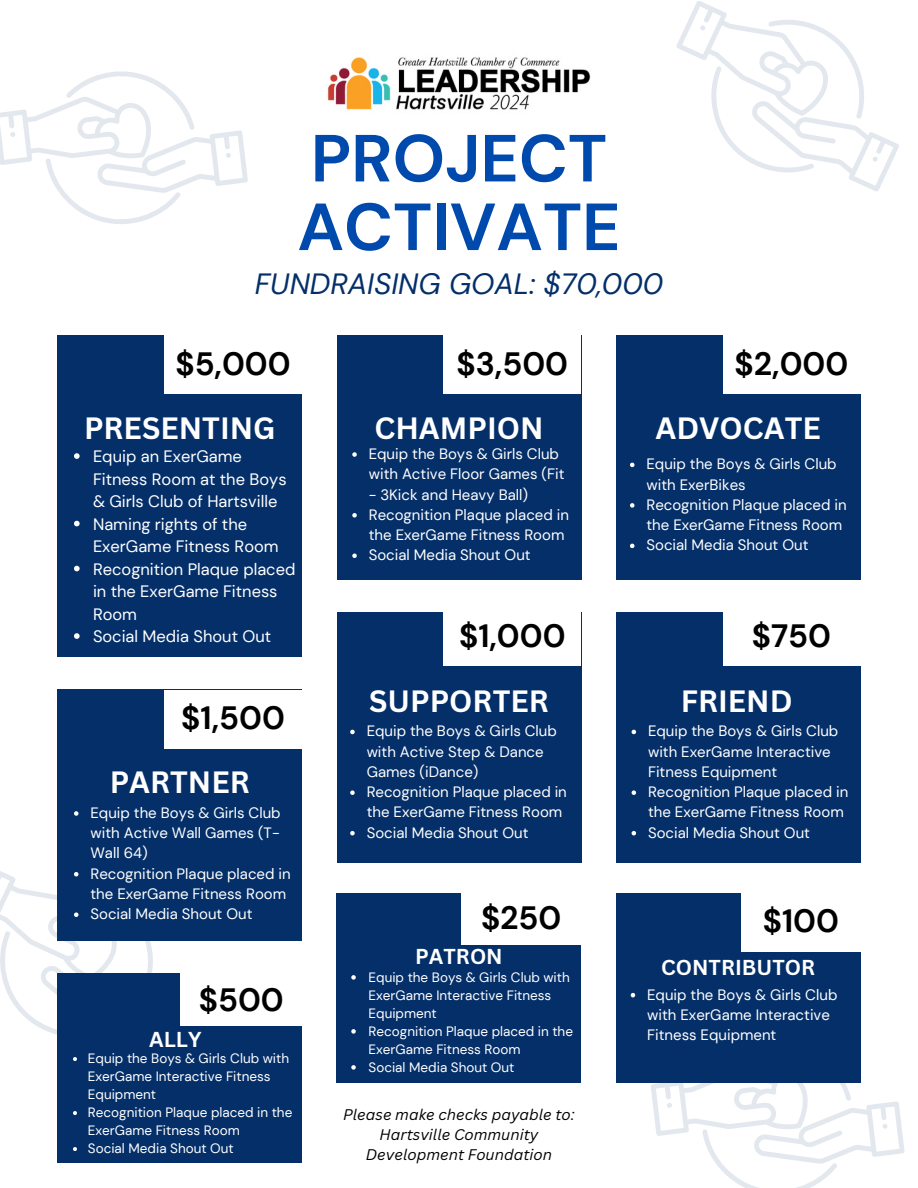
<style>
.page{position:relative;width:918px;height:1188px;background:#fff}
.page>*{position:absolute;margin:0;border:0;box-sizing:border-box;transform-origin:0 0}
.t1{font:700 66.45px/68.7px "DM Sans";color:#004aad}
.t2{font:700 32.25px "DM Sans";color:#000}
.t3{font:700 30px "Canva Sans";color:#fff}
.t4{font:italic 29.25px "DM Sans";color:#042f69}
.t5{font:700 21px "Canva Sans";color:#fff}
.t6{font:16.5px/22.5px "DM Sans";color:#fff}
.t7{font:15px/20.2px "DM Sans";color:#fff}
.t8{font:italic 15px/20.2px "Canva Sans";color:#000;text-align:center}
.t9{font:13.5px/18px "DM Sans";color:#fff}
</style>
<div class="page">
<img style="left:327px;top:57px;width:264px;height:53px">
<svg style="left:676px;top:1px;width:223px;height:191px"></svg>
<svg style="left:0;top:71px;width:248px;height:153px"></svg>
<svg style="left:651px;top:1001px;width:254px;height:187px"></svg>
<div style="left:58px;top:335px;width:244px;height:322px;background:#042f69"></div>
<div style="left:337px;top:335px;width:244px;height:245px;background:#042f69"></div>
<div style="left:616px;top:335px;width:244px;height:245px;background:#042f69"></div>
<div style="left:337px;top:612px;width:244px;height:251px;background:#042f69"></div>
<div style="left:58px;top:690px;width:244px;height:251px;background:#042f69"></div>
<div style="left:616px;top:612px;width:244px;height:251px;background:#042f69"></div>
<div style="left:337px;top:893px;width:244px;height:190px;background:#042f69"></div>
<div style="left:616px;top:893px;width:244px;height:190px;background:#042f69"></div>
<div style="left:58px;top:973px;width:244px;height:190px;background:#042f69"></div>
<div style="left:164px;top:335px;width:138px;height:59px;background:#fff"></div>
<div style="left:444px;top:335px;width:137px;height:59px;background:#fff"></div>
<div style="left:723px;top:335px;width:137px;height:59px;background:#fff"></div>
<div style="left:164px;top:690px;width:138px;height:59px;background:#fff"></div>
<div style="left:181px;top:973px;width:121px;height:53px;background:#fff"></div>
<div style="left:444px;top:607px;width:137px;height:59px;background:#fff"></div>
<div style="left:723px;top:607px;width:138px;height:59px;background:#fff"></div>
<div style="left:461px;top:893px;width:120px;height:52px;background:#fff"></div>
<div style="left:741px;top:893px;width:120px;height:59px;background:#fff"></div>
<svg style="left:74px;top:453px;width:6px;height:6px"></svg>
<svg style="left:74px;top:521px;width:6px;height:5px"></svg>
<svg style="left:74px;top:566px;width:6px;height:5px"></svg>
<svg style="left:74px;top:633px;width:6px;height:6px"></svg>
<svg style="left:352px;top:452px;width:5px;height:5px"></svg>
<svg style="left:352px;top:513px;width:5px;height:5px"></svg>
<svg style="left:352px;top:554px;width:5px;height:4px"></svg>
<svg style="left:630px;top:463px;width:4px;height:4px"></svg>
<svg style="left:630px;top:503px;width:4px;height:5px"></svg>
<svg style="left:630px;top:544px;width:4px;height:4px"></svg>
<svg style="left:74px;top:811px;width:4px;height:5px"></svg>
<svg style="left:350px;top:730px;width:5px;height:4px"></svg>
<svg style="left:350px;top:790px;width:5px;height:5px"></svg>
<svg style="left:350px;top:831px;width:5px;height:4px"></svg>
<svg style="left:632px;top:730px;width:4px;height:4px"></svg>
<svg style="left:632px;top:790px;width:4px;height:5px"></svg>
<svg style="left:632px;top:831px;width:4px;height:4px"></svg>
<svg style="left:0;top:863px;width:181px;height:198px"></svg>
<svg style="left:73px;top:1111px;width:4px;height:4px"></svg>
<svg style="left:73px;top:1147px;width:4px;height:4px"></svg>
<svg style="left:351px;top:975px;width:5px;height:5px"></svg>
<svg style="left:351px;top:1029px;width:5px;height:5px"></svg>
<svg style="left:351px;top:1065px;width:5px;height:5px"></svg>
<svg style="left:631px;top:993px;width:4px;height:4px"></svg>
<p class="t1" style="left:297px;top:124px;width:325px">PROJECT<br>ACTIVATE</p>
<p class="t4" style="left:255px;top:265px;width:410px">FUNDRAISING GOAL: $70,000</p>
<h1 class="t2" style="left:175px;top:343px;width:117px">$5,000</h1>
<h3 class="t2" style="left:457px;top:343px;width:113px">$3,500</h3>
<h4 class="t2" style="left:735px;top:343px;width:115px">$2,000</h4>
<h2 class="t3" style="left:84px;top:407px;width:193px">PRESENTING</h2>
<p class="t3" style="left:374px;top:407px;width:171px">CHAMPION</p>
<p class="t3" style="left:655px;top:407px;width:167px">ADVOCATE</p>
<p class="t6" style="left:93px;top:445px;width:195px">Equip an ExerGame<br>Fitness Room at the Boys &amp; Girls Club of Hartsville</p>
<p class="t6" style="left:93px;top:513px;width:187px">Naming rights of the<br>ExerGame Fitness Room</p>
<h4 class="t6" style="left:93px;top:558px;width:204px">Recognition Plaque placed in the ExerGame Fitness<br>Room</h4>
<h2 class="t6" style="left:93px;top:625px;width:180px">Social Media Shout Out</h2>
<h2 class="t2" style="left:181px;top:697px;width:105px">$1,500</h2>
<p class="t3" style="left:110px;top:761px;width:142px">PARTNER</p>
<p class="t7" style="left:90px;top:803px;width:192px;text-align:justify">Equip the Boys &amp; Girls Club with Active Wall Games (T-Wall 64)</p>
<p class="t7" style="left:90px;top:864px;width:202px">Recognition Plaque placed in the ExerGame Fitness Room</p>
<h4 class="t7" style="left:90px;top:904px;width:164px">Social Media Shout Out</h4>
<p class="t2" style="left:199px;top:979px;width:87px">$500</p>
<h5 class="t5" style="left:149px;top:1024px;width:54px">ALLY</h5>
<h2 class="t9" style="left:88px;top:1049px;width:203px">Equip the Boys &amp; Girls Club with<br>ExerGame Interactive Fitness<br>Equipment</h2>
<p class="t9" style="left:88px;top:1103px;width:206px">Recognition Plaque placed in the<br>ExerGame Fitness Room</p>
<p class="t9" style="left:88px;top:1139px;width:147px">Social Media Shout Out</p>
<p class="t7" style="left:369px;top:444px;width:197px">Equip the Boys &amp; Girls Club with Active Floor Games (Fit</p>
<p class="t7" style="left:369px;top:484px;width:161px">- 3Kick and Heavy Ball)</p>
<p class="t7" style="left:369px;top:505px;width:202px">Recognition Plaque placed in the ExerGame Fitness Room</p>
<p class="t7" style="left:369px;top:545px;width:164px">Social Media Shout Out</p>
<h4 class="t7" style="left:646px;top:454px;width:192px">Equip the Boys &amp; Girls Club with ExerBikes</h4>
<h2 class="t7" style="left:646px;top:495px;width:202px">Recognition Plaque placed in the ExerGame Fitness Room</h2>
<p class="t7" style="left:646px;top:535px;width:164px">Social Media Shout Out</p>
<p class="t2" style="left:459px;top:615px;width:108px">$1,000</p>
<p class="t2" style="left:752px;top:615px;width:81px">$750</p>
<p class="t3" style="left:369px;top:680px;width:181px">SUPPORTER</p>
<h5 class="t7" style="left:367px;top:721px;width:192px">Equip the Boys &amp; Girls Club with Active Step &amp; Dance<br>Games (iDance)</h5>
<p class="t7" style="left:367px;top:782px;width:202px">Recognition Plaque placed in the ExerGame Fitness Room</p>
<p class="t7" style="left:367px;top:822px;width:164px">Social Media Shout Out</p>
<h4 class="t3" style="left:681px;top:680px;width:113px">FRIEND</h4>
<p class="t7" style="left:648px;top:721px;width:192px">Equip the Boys &amp; Girls Club with ExerGame Interactive<br>Fitness Equipment</p>
<h6 class="t7" style="left:648px;top:782px;width:202px">Recognition Plaque placed in the ExerGame Fitness Room</h6>
<h4 class="t7" style="left:648px;top:822px;width:164px">Social Media Shout Out</h4>
<p class="t2" style="left:481px;top:897px;width:82px">$250</p>
<h4 class="t2" style="left:763px;top:900px;width:78px">$100</h4>
<p class="t5" style="left:415px;top:942px;width:89px">PATRON</p>
<p class="t9" style="left:369px;top:968px;width:203px">Equip the Boys &amp; Girls Club with<br>ExerGame Interactive Fitness<br>Equipment</p>
<h4 class="t9" style="left:369px;top:1022px;width:206px">Recognition Plaque placed in the<br>ExerGame Fitness Room</h4>
<h2 class="t9" style="left:369px;top:1058px;width:147px">Social Media Shout Out</h2>
<p class="t8" style="left:343px;top:1104px;width:233px">Please make checks payable to:<br>Hartsville Community<br>Development Foundation</p>
<p class="t5" style="left:661px;top:952px;width:156px">CONTRIBUTOR</p>
<p class="t7" style="left:647px;top:984px;width:192px">Equip the Boys &amp; Girls Club with ExerGame Interactive<br>Fitness Equipment</p>
</div>
